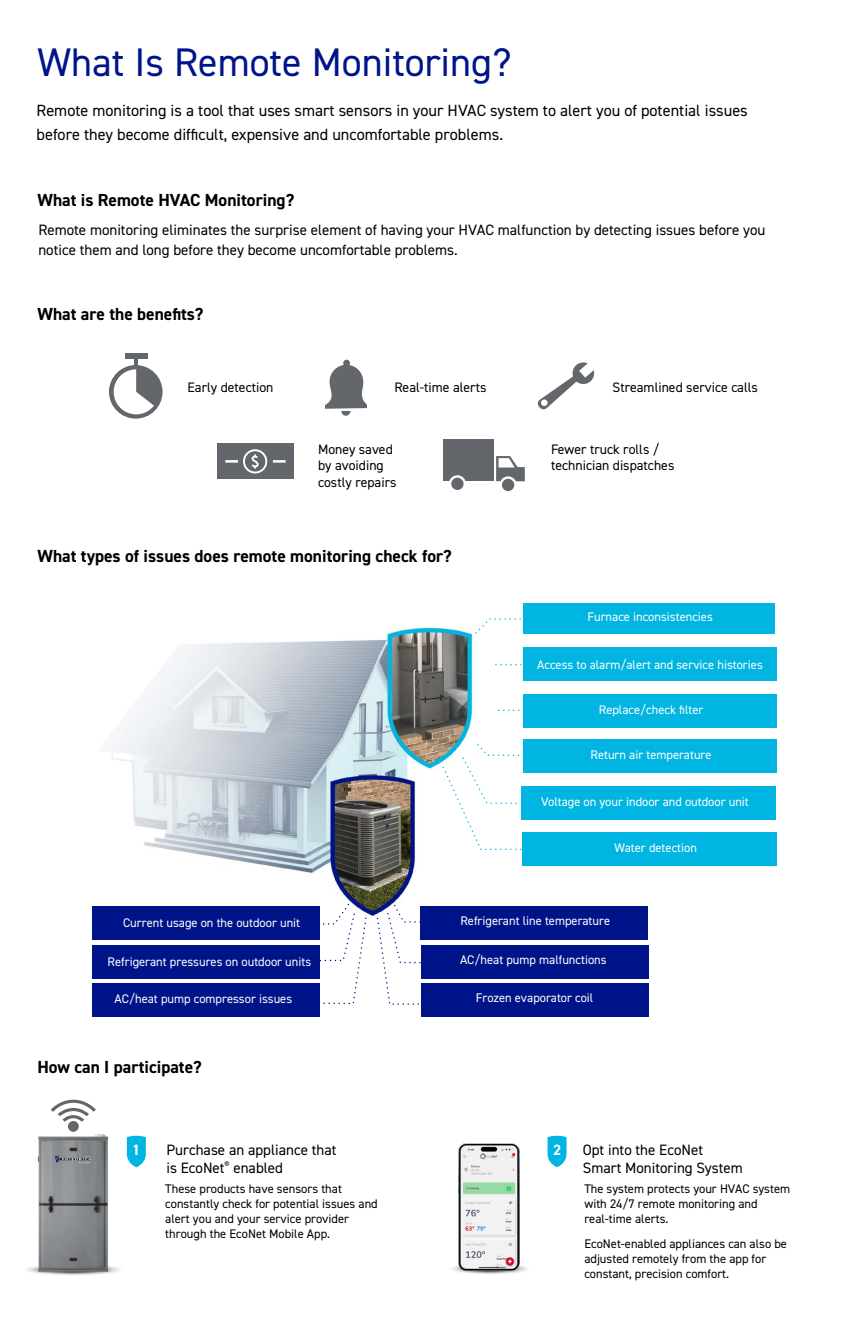
<style>
.page{position:relative;width:868px;height:1322px;background:#fff}
.page>*{position:absolute;margin:0;border:0;box-sizing:border-box;transform-origin:0 0}
.t1{font:40px "DIN2014";color:#001489}
.t2{font:700 17.5px "DIN2014";color:#000}
.t3{font:16.25px/23.8px "DIN2014";color:#000}
.t4{font:15px/18px "DIN2014";color:#000}
.t5{font:700 15px "DIN2014";color:#fff}
.t6{font:13.75px/16.2px "DIN2014";color:#000}
.t7{font:12.5px "DIN2014";color:#fff}
.t8{font:12.5px/15px "DIN2014";color:#000}
</style>
<div class="page">
<img style="left:27px;top:1265px;width:93px;height:10px">
<img style="left:37px;top:1134px;width:71px;height:138px">
<svg style="left:51px;top:1099px;width:45px;height:23px"></svg>
<div style="left:69px;top:1121px;width:9px;height:10px;background:#63666a;border-radius:50%"></div>
<div style="left:68px;top:1120px;width:11px;height:11px;border:1px solid #63666a;border-radius:50%"></div>
<img style="left:452px;top:1246px;width:75px;height:28px">
<img style="left:103px;top:627px;width:409px;height:291px">
<div style="left:421px;top:945px;width:227px;height:33px;background:#001489"></div>
<div style="left:92px;top:983px;width:227px;height:34px;background:#001489"></div>
<div style="left:421px;top:983px;width:227px;height:34px;background:#001489"></div>
<div style="left:92px;top:906px;width:227px;height:33px;background:#001489"></div>
<div style="left:421px;top:906px;width:227px;height:33px;background:#001489"></div>
<div style="left:92px;top:945px;width:227px;height:33px;background:#001489"></div>
<svg style="left:313px;top:901px;width:54px;height:103px"></svg>
<svg style="left:376px;top:902px;width:51px;height:103px"></svg>
<div style="left:523px;top:694px;width:253px;height:33px;background:#00b5e2"></div>
<div style="left:521px;top:786px;width:255px;height:33px;background:#00b5e2"></div>
<div style="left:523px;top:739px;width:253px;height:34px;background:#00b5e2"></div>
<div style="left:523px;top:602px;width:251px;height:31px;background:#00b5e2"></div>
<div style="left:524px;top:647px;width:253px;height:34px;background:#00b5e2"></div>
<div style="left:522px;top:832px;width:254px;height:33px;background:#00b5e2"></div>
<svg style="left:474px;top:618px;width:51px;height:17px"></svg>
<svg style="left:441px;top:742px;width:87px;height:108px"></svg>
<svg style="left:495px;top:664px;width:29px;height:1px"></svg>
<svg style="left:498px;top:709px;width:22px;height:2px"></svg>
<svg style="left:547px;top:1135px;width:19px;height:32px"></svg>
<svg style="left:127px;top:1135px;width:19px;height:32px"></svg>
<img style="left:458px;top:1143px;width:61px;height:127px">
<div style="left:109px;top:365px;width:53px;height:53px;background:#63666a;border-radius:50%"></div>
<div style="left:125px;top:353px;width:22px;height:5px;background:#63666a"></div>
<hr style="left:134px;top:358px;width:4px;height:11px;background:#63666a">
<svg style="left:114px;top:369px;width:40px;height:45px"></svg>
<div style="left:329px;top:365px;width:34px;height:33px;background:#63666a;border-radius:50%"></div>
<svg style="left:325px;top:373px;width:42px;height:43px"></svg>
<div style="left:343px;top:360px;width:7px;height:6px;background:#63666a;border-radius:50%"></div>
<svg style="left:537px;top:362px;width:57px;height:48px"></svg>
<div style="left:443px;top:439px;width:50px;height:42px;background:#63666a"></div>
<svg style="left:450px;top:476px;width:15px;height:15px"></svg>
<div style="left:449px;top:475px;width:17px;height:17px;border:2px solid #fff;border-radius:50%"></div>
<div style="left:501px;top:477px;width:14px;height:15px;background:#63666a;border-radius:50%"></div>
<div style="left:499px;top:476px;width:17px;height:17px;border:2px solid #fff;border-radius:50%"></div>
<svg style="left:496px;top:456px;width:29px;height:25px"></svg>
<div style="left:217px;top:443px;width:76px;height:36px;background:#63666a"></div>
<svg style="left:244px;top:450px;width:22px;height:22px"></svg>
<div style="left:243px;top:449px;width:24px;height:24px;border:2px solid #fff;border-radius:50%"></div>
<svg style="left:250px;top:455px;width:9px;height:14px"></svg>
<svg style="left:225px;top:460px;width:13px;height:2px"></svg>
<svg style="left:273px;top:460px;width:12px;height:2px"></svg>
<h1 class="t1" style="left:37px;top:37px;width:475px">What Is Remote Monitoring?</h1>
<h3 class="t3" style="left:37px;top:99px;width:713px">Remote monitoring is a tool that uses smart sensors in your HVAC system to alert you of potential issues before they become difficult, expensive and uncomfortable problems.</h3>
<h2 class="t2" style="left:37px;top:188px;width:258px">What is Remote HVAC Monitoring?</h2>
<p class="t4" style="left:38px;top:219px;width:728px;line-height:20px">Remote monitoring eliminates the surprise element of having your HVAC malfunction by detecting issues before you notice them and long before they become uncomfortable problems.</p>
<h2 class="t2" style="left:37px;top:302px;width:167px">What are the benefits?</h2>
<p class="t6" style="left:187px;top:378px;width:87px">Early detection</p>
<p class="t6" style="left:394px;top:378px;width:94px">Real-time alerts</p>
<p class="t6" style="left:612px;top:378px;width:147px">Streamlined service calls</p>
<p class="t6" style="left:318px;top:441px;width:80px">Money saved by avoiding costly repairs</p>
<p class="t6" style="left:551px;top:441px;width:125px">Fewer truck rolls / technician dispatches</p>
<h2 class="t2" style="left:37px;top:544px;width:416px">What types of issues does remote monitoring check for?</h2>
<p class="t7" style="left:587px;top:609px;width:127px">Furnace inconsistencies</p>
<p class="t7" style="left:537px;top:657px;width:227px">Access to alarm/alert and service histories</p>
<p class="t7" style="left:599px;top:701px;width:106px">Replace/check filter</p>
<p class="t7" style="left:590px;top:747px;width:123px">Return air temperature</p>
<p class="t7" style="left:541px;top:794px;width:209px">Voltage on your indoor and outdoor unit</p>
<p class="t7" style="left:614px;top:840px;width:84px">Water detection</p>
<p class="t7" style="left:123px;top:915px;width:179px">Current usage on the outdoor unit</p>
<p class="t7" style="left:460px;top:912px;width:151px">Refrigerant line temperature</p>
<p class="t7" style="left:108px;top:954px;width:205px">Refrigerant pressures on outdoor units</p>
<p class="t7" style="left:460px;top:952px;width:148px">AC/heat pump malfunctions</p>
<p class="t7" style="left:115px;top:990px;width:179px">AC/heat pump compressor issues</p>
<p class="t7" style="left:476px;top:989px;width:119px">Frozen evaporator coil</p>
<h2 class="t2" style="left:37px;top:1055px;width:166px">How can I participate?</h2>
<p class="t5" style="left:132px;top:1139px;width:10px">1</p>
<p class="t5" style="left:553px;top:1139px;width:10px">2</p>
<p class="t4" style="left:166px;top:1140px;width:171px">Purchase an appliance that is EcoNet<sup>®</sup> enabled</p>
<p class="t4" style="left:583px;top:1140px;width:162px">Opt into the EcoNet<br>Smart Monitoring System</p>
<p class="t8" style="left:165px;top:1181px;width:214px">These products have sensors that constantly check for potential issues and alert you and your service provider through the EcoNet Mobile App.</p>
<p class="t8" style="left:584px;top:1181px;width:207px">The system protects your HVAC system with 24/7 remote monitoring and real-time alerts.</p>
<p class="t8" style="left:584px;top:1236px;width:204px">EcoNet-enabled appliances can also be adjusted remotely from the app for constant, precision comfort.</p>
</div>
